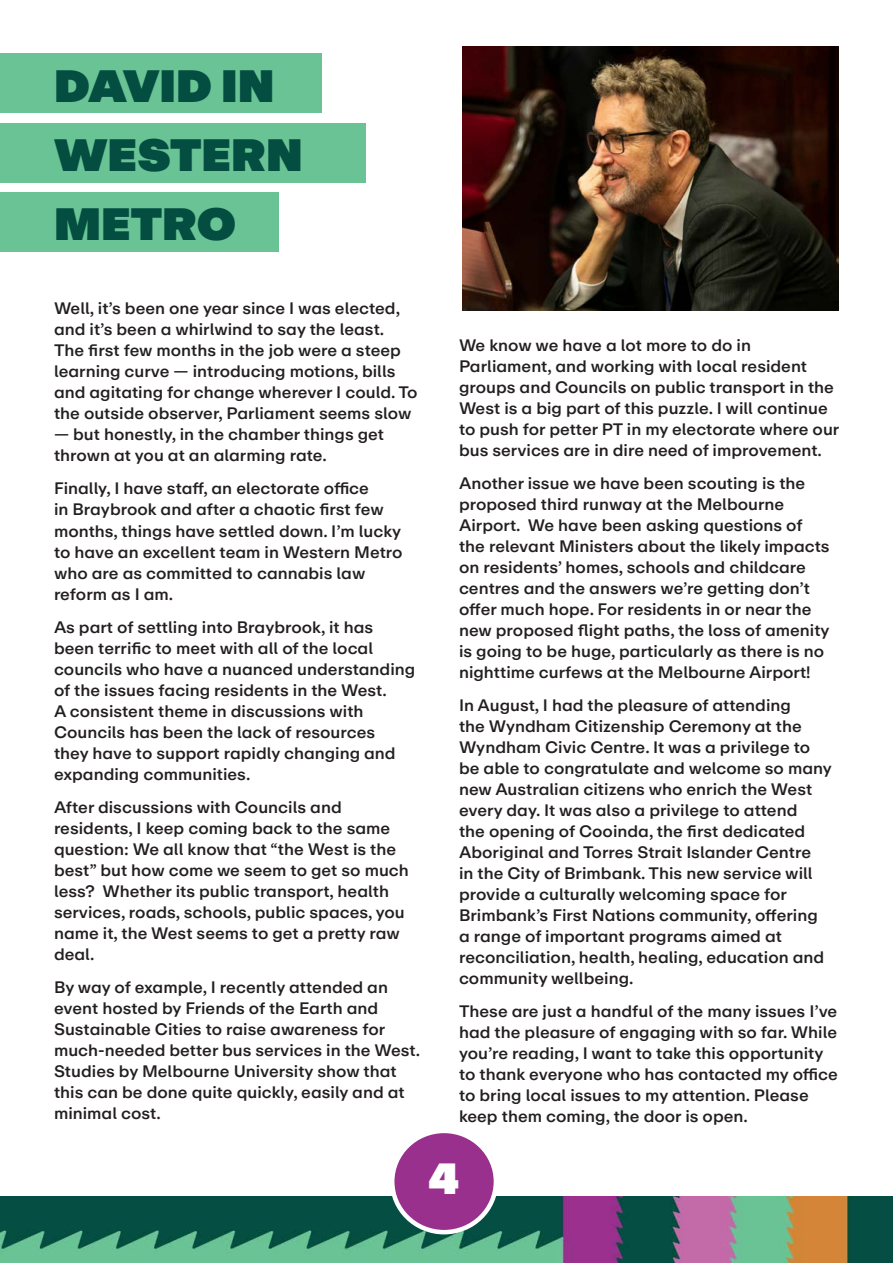
<style>
.page{position:relative;width:893px;height:1263px;background:#fff}
.page>*{position:absolute;margin:0;border:0;box-sizing:border-box;transform-origin:0 0}
.t1{font:900 45px "ABC Repro";color:#044d41}
.t2{font:900 43.35px "ABC Repro";color:#fff}
.t3{font:500 16.5px/21px "ABC Repro";color:#231f20}
</style>
<div class="page">
<img style="left:0;top:1196px;width:893px;height:67px">
<div style="left:392px;top:1131px;width:104px;height:101px;background:#9a308d;border-radius:50%"></div>
<div style="left:390px;top:1129px;width:108px;height:105px;border:4px solid #fff;border-radius:50%"></div>
<div style="left:0;top:53px;width:322px;height:60px;background:#69c395"></div>
<div style="left:0;top:123px;width:366px;height:59px;background:#69c395"></div>
<div style="left:0;top:192px;width:279px;height:60px;background:#69c395"></div>
<img style="left:462px;top:46px;width:377px;height:265px">
<p class="t1" style="left:54px;top:54px;width:222px">DAVID IN</p>
<p class="t1" style="left:54px;top:123px;width:250px">WESTERN</p>
<p class="t1" style="left:54px;top:193px;width:184px">METRO</p>
<p class="t3" style="left:54px;top:298px;width:365px">Well, it’s been one year since I was elected, and it’s been a whirlwind to say the least.<br>The first few months in the job were a steep learning curve — introducing motions, bills and agitating for change wherever I could. To the outside observer, Parliament seems slow</p>
<p class="t3" style="left:54px;top:424px;width:332px">— but honestly, in the chamber things get thrown at you at an alarming rate.</p>
<p class="t3" style="left:54px;top:478px;width:350px">Finally, I have staff, an electorate office<br>in Braybrook and after a chaotic first few months, things have settled down. I’m lucky to have an excellent team in Western Metro who are as committed to cannabis law reform as I am.</p>
<p class="t3" style="left:54px;top:616px;width:363px">As part of settling into Braybrook, it has been terrific to meet with all of the local councils who have a nuanced understanding of the issues facing residents in the West.<br>A consistent theme in discussions with Councils has been the lack of resources<br>they have to support rapidly changing and expanding communities.</p>
<p class="t3" style="left:54px;top:796px;width:356px">After discussions with Councils and residents, I keep coming back to the same question: We all know that “the West is the best” but how come we seem to get so much less? Whether its public transport, health services, roads, schools, public spaces, you name it, the West seems to get a pretty raw deal.</p>
<p class="t3" style="left:54px;top:976px;width:367px">By way of example, I recently attended an event hosted by Friends of the Earth and Sustainable Cities to raise awareness for much-needed better bus services in the West.<br>Studies by Melbourne University show that this can be done quite quickly, easily and at minimal cost.</p>
<p class="t3" style="left:459px;top:335px;width:382px">We know we have a lot more to do in Parliament, and working with local resident groups and Councils on public transport in the West is a big part of this puzzle. I will continue to push for petter PT in my electorate where our bus services are in dire need of improvement.</p>
<p class="t3" style="left:459px;top:473px;width:372px">Another issue we have been scouting is the proposed third runway at the Melbourne Airport. We have been asking questions of the relevant Ministers about the likely impacts on residents’ homes, schools and childcare centres and the answers we’re getting don’t offer much hope. For residents in or near the new proposed flight paths, the loss of amenity is going to be huge, particularly as there is no nighttime curfews at the Melbourne Airport!</p>
<p class="t3" style="left:459px;top:695px;width:374px">In August, I had the pleasure of attending<br>the Wyndham Citizenship Ceremony at the Wyndham Civic Centre. It was a privilege to be able to congratulate and welcome so many new Australian citizens who enrich the West every day. It was also a privilege to attend<br>the opening of Cooinda, the first dedicated Aboriginal and Torres Strait Islander Centre<br>in the City of Brimbank. This new service will provide a culturally welcoming space for Brimbank’s First Nations community, offering a range of important programs aimed at reconciliation, health, healing, education and community wellbeing.</p>
<p class="t3" style="left:459px;top:1001px;width:380px">These are just a handful of the many issues I’ve had the pleasure of engaging with so far. While you’re reading, I want to take this opportunity to thank everyone who has contacted my office to bring local issues to my attention. Please keep them coming, the door is open.</p>
<p class="t2" style="left:428px;top:1148px;width:33px">4</p>
</div>
